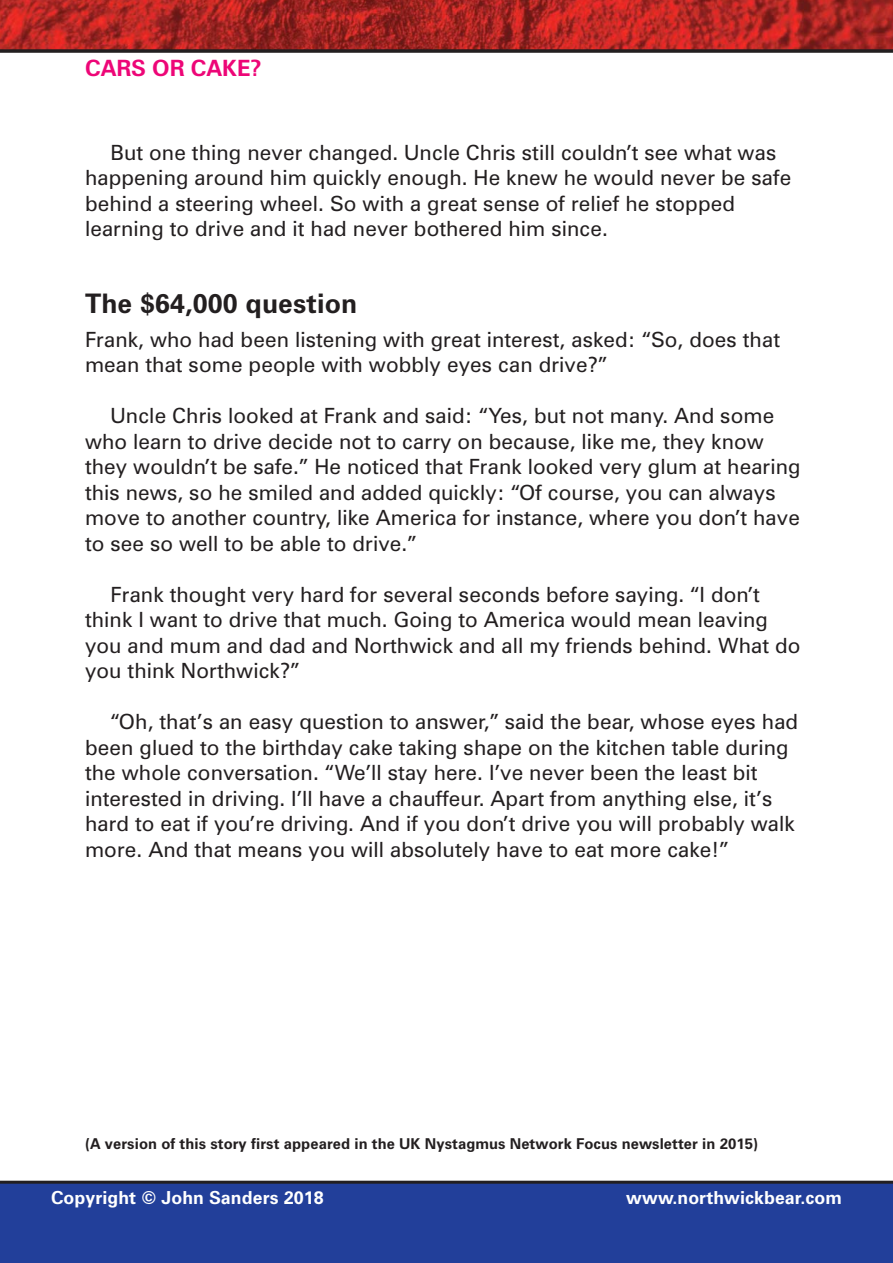
<style>
.page{position:relative;width:893px;height:1263px;background:#fff}
.page>*{position:absolute;margin:0;border:0;box-sizing:border-box;transform-origin:0 0}
.t1{font:700 27px "Zurich BT";letter-spacing:.005em;color:#231f20}
.t2{font:700 22.5px "Zurich BT";color:#ed0677}
.t3{font:21px/25.5px "Zurich BT";letter-spacing:.005em;color:#231f20}
.t4{font:700 18px "Zurich BT";letter-spacing:.005em;color:#fff}
.t5{font:700 15px "Zurich BT";letter-spacing:.005em;color:#231f20}
</style>
<div class="page">
<img style="left:0;top:0;width:893px;height:50px">
<div style="left:0;top:1182px;width:893px;height:81px;background:#223f9a"></div>
<hr style="left:0;top:1181px;width:893px;height:3px;background:#231f20">
<hr style="left:0;top:50px;width:893px;height:3px;background:#231f20">
<p class="t2" style="left:85px;top:60px;width:178px">CARS OR CAKE?</p>
<p class="t3" style="left:85px;top:141px;width:708px;text-indent:26px">But one thing never changed. Uncle Chris still couldn’t see what was happening around him quickly enough. He knew he would never be safe behind a steering wheel. So with a great sense of relief he stopped learning to drive and it had never bothered him since.</p>
<p class="t1" style="left:85px;top:293px;width:274px">The $64,000 question</p>
<p class="t3" style="left:85px;top:328px;width:696px">Frank, who had been listening with great interest, asked: “So, does that mean that some people with wobbly eyes can drive?”</p>
<p class="t3" style="left:85px;top:405px;width:717px;text-indent:26px">Uncle Chris looked at Frank and said: “Yes, but not many. And some who learn to drive decide not to carry on because, like me, they know they wouldn’t be safe.” He noticed that Frank looked very glum at hearing this news, so he smiled and added quickly: “Of course, you can always move to another country, like America for instance, where you don’t have to see so well to be able to drive.”</p>
<p class="t3" style="left:85px;top:583px;width:717px;text-indent:26px">Frank thought very hard for several seconds before saying. “I don’t think I want to drive that much. Going to America would mean leaving you and mum and dad and Northwick and all my friends behind. What do you think Northwick?”</p>
<p class="t3" style="left:85px;top:711px;width:715px;text-indent:26px">“Oh, that’s an easy question to answer,” said the bear, whose eyes had been glued to the birthday cake taking shape on the kitchen table during the whole conversation. “We’ll stay here. I’ve never been the least bit interested in driving. I’ll have a chauffeur. Apart from anything else, it’s hard to eat if you’re driving. And if you don’t drive you will probably walk more. And that means you will absolutely have to eat more cake!”</p>
<p class="t5" style="left:85px;top:1138px;width:674px">(A version of this story first appeared in the UK Nystagmus Network Focus newsletter in 2015)</p>
<p class="t4" style="left:51px;top:1191px;width:274px">Copyright © John Sanders 2018</p>
<p class="t4" style="left:626px;top:1191px;width:217px">www.northwickbear.com</p>
</div>
